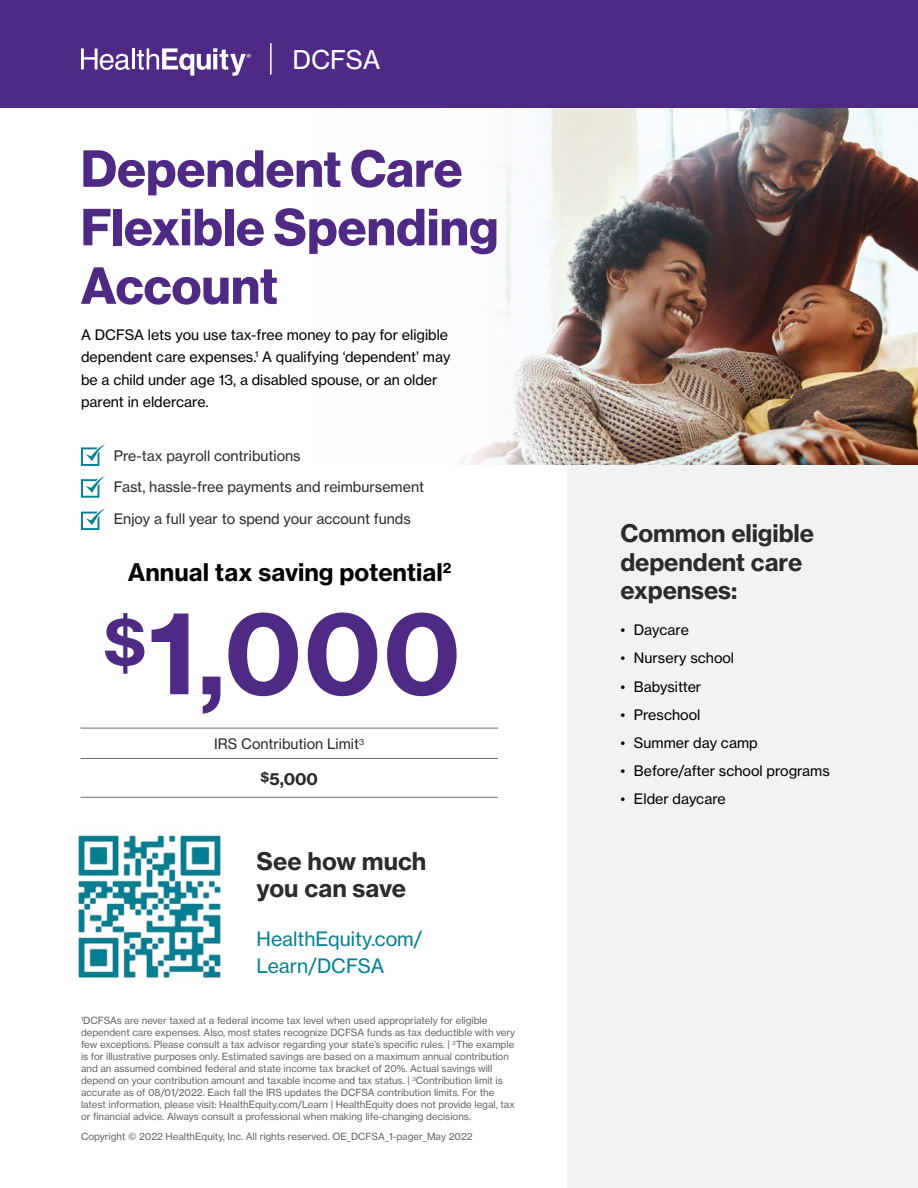
<style>
.page{position:relative;width:918px;height:1188px;background:#fff}
.page>*{position:absolute;margin:0;border:0;box-sizing:border-box;transform-origin:0 0}
.t1{font:107.55px "N Haas Grotesk TX Pro 75 Bd";color:#4f2a84}
.t2{font:51px/58.5px "N Haas Grotesk DS Pro 75 Bd";letter-spacing:.01em;color:#4f2a84}
.t3{font:25.5px "N Haas Grotesk TX Pro 55 Rg";letter-spacing:-.005em;color:#fff}
.t4{font:24px/28.5px "N Haas Grotesk TX Pro 75 Bd";letter-spacing:-.005em;color:#2a2c2c}
.t5{font:24px "N Haas Grotesk TX Pro 75 Bd";color:#000}
.t6{font:19.5px/27px "N Haas Grotesk TX Pro 55 Rg";color:#058094}
.t7{font:16.5px "N Haas Grotesk TX Pro 75 Bd";color:#2a2c2c}
.t8{font:14.25px/22.5px "N Haas Grotesk TX Pro 55 Rg";color:#000}
.t9{font:14.25px "N Haas Grotesk TX Pro 55 Rg";color:#2a2c2c}
.t10{font:9.75px/12px "N Haas Grotesk TX Pro 55 Rg";color:#636769}
</style>
<div class="page">
<div style="left:567px;top:364px;width:351px;height:824px;background:#f1f2f2"></div>
<div style="left:311px;top:92px;width:265px;height:387px;background:#fff"></div>
<div style="left:0;top:0;width:918px;height:107px;background:#4f2a84"></div>
<img style="left:81px;top:48px;width:170px;height:28px">
<svg style="left:81px;top:444px;width:24px;height:22px"></svg>
<svg style="left:81px;top:476px;width:24px;height:22px"></svg>
<svg style="left:81px;top:508px;width:24px;height:22px"></svg>
<img style="left:520px;top:107px;width:392px;height:361px">
<hr style="left:80px;top:728px;width:418px;height:1px;background:#6d6e71">
<hr style="left:80px;top:758px;width:418px;height:1px;background:#6d6e71">
<hr style="left:80px;top:797px;width:418px;height:1px;background:#6d6e71">
<hr style="left:270px;top:43px;width:2px;height:32px;background:#fff">
<img style="left:77px;top:835px;width:145px;height:144px">
<h3 class="t3" style="left:292px;top:44px;width:90px">DCFSA</h3>
<h1 class="t2" style="left:81px;top:140px;width:419px">Dependent Care<br>Flexible Spending<br>Account</h1>
<p class="t8" style="left:81px;top:323px;width:371px">A DCFSA lets you use tax-free money to pay for eligible dependent care expenses.<sup>1</sup> A qualifying ‘dependent’ may be a child under age 13, a disabled spouse, or an older parent in eldercare.</p>
<p class="t9" style="left:114px;top:447px;width:188px">Pre-tax payroll contributions</p>
<p class="t9" style="left:114px;top:478px;width:312px">Fast, hassle-free payments and reimbursement</p>
<p class="t9" style="left:114px;top:510px;width:299px">Enjoy a full year to spend your account funds</p>
<h2 class="t5" style="left:128px;top:557px;width:325px">Annual tax saving potential<sup>2</sup></h2>
<p class="t1" style="left:103px;top:587px;width:359px"><sup>$</sup>1,000</p>
<h3 class="t9" style="left:214px;top:735px;width:151px">IRS Contribution Limit<sup>3</sup></h3>
<p class="t7" style="left:260px;top:769px;width:59px"><sup>$</sup>5,000</p>
<h2 class="t4" style="left:257px;top:847px;width:171px;line-height:27px">See how much you can save</h2>
<p class="t6" style="left:257px;top:926px;width:167px">HealthEquity.com/<br>Learn/DCFSA</p>
<p class="t10" style="left:81px;top:1015px;width:436px"><sup>1</sup>DCFSAs are never taxed at a federal income tax level when used appropriately for eligible dependent care expenses. Also, most states recognize DCFSA funds as tax deductible with very few exceptions. Please consult a tax advisor regarding your state’s specific rules. | <sup>2</sup>The example is for illustrative purposes only. Estimated savings are based on a maximum annual contribution and an assumed combined federal and state income tax bracket of 20%. Actual savings will depend on your contribution amount and taxable income and tax status. | <sup>3</sup>Contribution limit is accurate as of 08/01/2022. Each fall the IRS updates the DCFSA contribution limits. For the latest information, please visit: HealthEquity.com/Learn | HealthEquity does not provide legal, tax</p>
<p class="t10" style="left:81px;top:1111px;width:392px">or financial advice. Always consult a professional when making life-changing decisions.</p>
<p class="t10" style="left:81px;top:1130px;width:393px">Copyright © 2022 HealthEquity, Inc. All rights reserved. OE_DCFSA_1-pager_May 2022</p>
<h2 class="t4" style="left:620px;top:519px;width:195px">Common eligible dependent care expenses:</h2>
<p class="t8" style="left:620px;top:619px;width:70px">• Daycare</p>
<p class="t8" style="left:620px;top:647px;width:115px">• Nursery school</p>
<p class="t8" style="left:620px;top:675px;width:82px">• Babysitter</p>
<p class="t8" style="left:620px;top:703px;width:81px">• Preschool</p>
<p class="t8" style="left:620px;top:731px;width:139px">• Summer day camp</p>
<p class="t8" style="left:620px;top:760px;width:211px">• Before/after school programs</p>
<p class="t8" style="left:620px;top:788px;width:107px">• Elder daycare</p>
</div>
